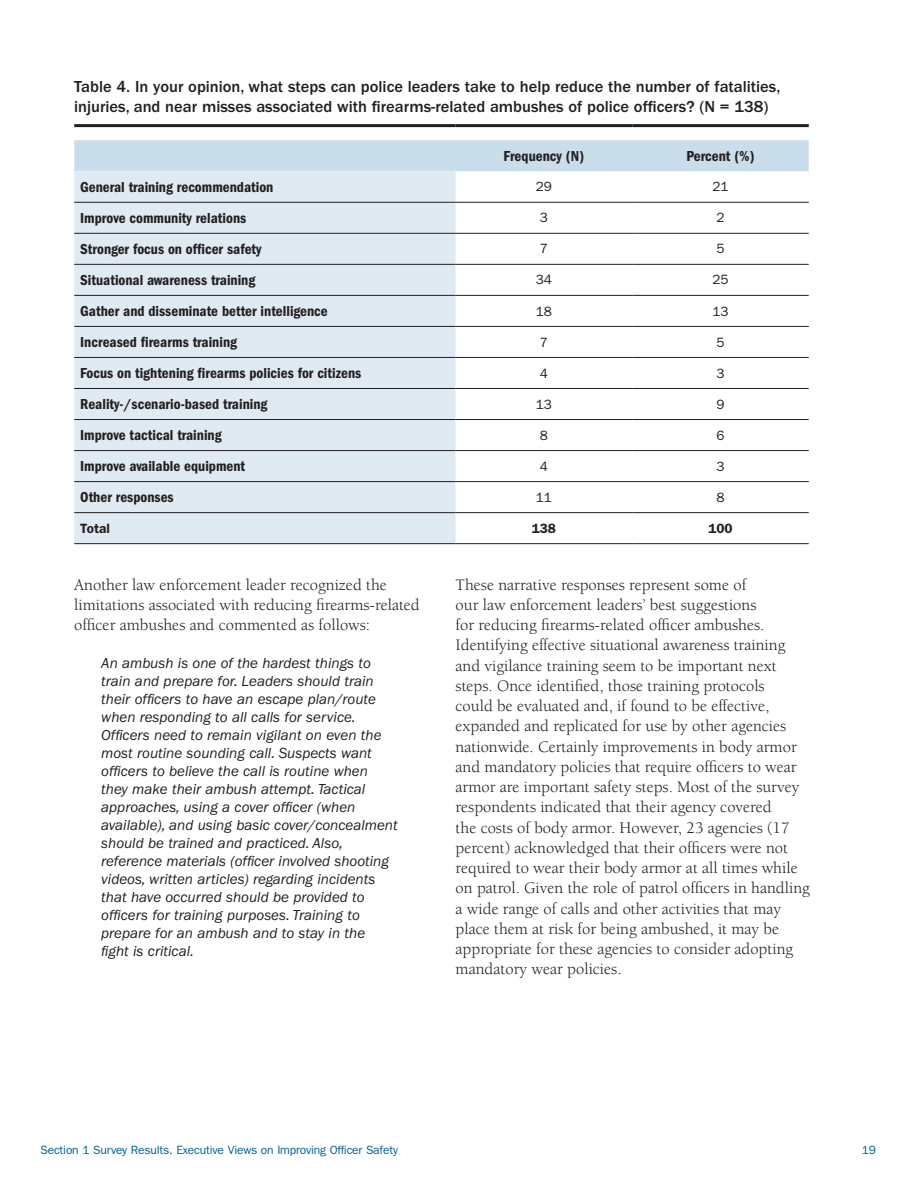
<style>
.page{position:relative;width:918px;height:1188px;background:#fff}
.page>*{position:absolute;margin:0;border:0;box-sizing:border-box;transform-origin:0 0}
.Text{font:16.5px/20.2px "Berkeley Std";color:#231f20}
.graphic_i_d{font:500 16.5px/19.8px "ITC Franklin Gothic Std";color:#231f20}
.Text_Indent{font:italic 15px/18px "ITC Franklin Gothic Std";color:#231f20}
.graphic_head_01-left{font:15px "ITC Franklin Gothic Std Dm Cd";color:#231f20}
.graphic_head_01{font:15px "ITC Franklin Gothic Std Dm Cd";color:#231f20}
.graphic_text_ctr{font:13.5px "ITC Franklin Gothic Std";color:#231f20}
.total_ctr{font:600 13.5px "ITC Franklin Gothic Std";color:#231f20}
.total_left{font:600 13.5px "ITC Franklin Gothic Std";color:#231f20}
.t1{font:12px "ITC Franklin Gothic Std";letter-spacing:-.015em;color:#00619c}
</style>
<div class="page">
<div style="left:74px;top:140px;width:735px;height:31px;background:#caddeb"></div>
<div style="left:74px;top:171px;width:382px;height:372px;background:#e0eaf3"></div>
<hr style="left:74px;top:202px;width:382px;height:1px;background:#231f20">
<hr style="left:456px;top:202px;width:176px;height:1px;background:#231f20">
<hr style="left:632px;top:202px;width:177px;height:1px;background:#231f20">
<hr style="left:74px;top:233px;width:382px;height:1px;background:#231f20">
<hr style="left:456px;top:233px;width:176px;height:1px;background:#231f20">
<hr style="left:632px;top:233px;width:177px;height:1px;background:#231f20">
<hr style="left:74px;top:264px;width:382px;height:1px;background:#231f20">
<hr style="left:456px;top:264px;width:176px;height:1px;background:#231f20">
<hr style="left:632px;top:264px;width:177px;height:1px;background:#231f20">
<hr style="left:74px;top:295px;width:382px;height:1px;background:#231f20">
<hr style="left:456px;top:295px;width:176px;height:1px;background:#231f20">
<hr style="left:632px;top:295px;width:177px;height:1px;background:#231f20">
<hr style="left:74px;top:326px;width:382px;height:1px;background:#231f20">
<hr style="left:456px;top:326px;width:176px;height:1px;background:#231f20">
<hr style="left:632px;top:326px;width:177px;height:1px;background:#231f20">
<hr style="left:74px;top:357px;width:382px;height:1px;background:#231f20">
<hr style="left:456px;top:357px;width:176px;height:1px;background:#231f20">
<hr style="left:632px;top:357px;width:177px;height:1px;background:#231f20">
<hr style="left:74px;top:388px;width:382px;height:1px;background:#231f20">
<hr style="left:456px;top:388px;width:176px;height:1px;background:#231f20">
<hr style="left:632px;top:388px;width:177px;height:1px;background:#231f20">
<hr style="left:74px;top:419px;width:382px;height:1px;background:#231f20">
<hr style="left:456px;top:419px;width:176px;height:1px;background:#231f20">
<hr style="left:632px;top:419px;width:177px;height:1px;background:#231f20">
<hr style="left:74px;top:450px;width:382px;height:1px;background:#231f20">
<hr style="left:456px;top:450px;width:176px;height:1px;background:#231f20">
<hr style="left:632px;top:450px;width:177px;height:1px;background:#231f20">
<hr style="left:456px;top:481px;width:176px;height:1px;background:#231f20">
<hr style="left:632px;top:481px;width:177px;height:1px;background:#231f20">
<hr style="left:74px;top:512px;width:382px;height:1px;background:#231f20">
<hr style="left:456px;top:512px;width:176px;height:1px;background:#231f20">
<hr style="left:632px;top:512px;width:177px;height:1px;background:#231f20">
<hr style="left:74px;top:481px;width:382px;height:1px;background:#231f20">
<hr style="left:74px;top:543px;width:382px;height:1px;background:#231f20">
<hr style="left:456px;top:543px;width:176px;height:1px;background:#231f20">
<hr style="left:632px;top:543px;width:177px;height:1px;background:#231f20">
<hr style="left:74px;top:124px;width:382px;height:3px;background:#231f20">
<hr style="left:456px;top:124px;width:176px;height:3px;background:#231f20">
<hr style="left:632px;top:124px;width:177px;height:3px;background:#231f20">
<p class="graphic_i_d" style="left:74px;top:77px;width:708px">Table 4. In your opinion, what steps can police leaders take to help reduce the number of fatalities, injuries, and near misses associated with firearms-related ambushes of police officers? (N = 138)</p>
<p class="graphic_head_01" style="left:503px;top:147px;width:83px">Frequency (N)</p>
<p class="graphic_head_01" style="left:686px;top:147px;width:70px">Percent (%)</p>
<p class="graphic_head_01-left" style="left:80px;top:178px;width:195px">General training recommendation</p>
<p class="graphic_text_ctr" style="left:536px;top:179px;width:18px">29</p>
<p class="graphic_text_ctr" style="left:712px;top:179px;width:18px">21</p>
<p class="graphic_head_01-left" style="left:80px;top:209px;width:168px">Improve community relations</p>
<p class="graphic_text_ctr" style="left:540px;top:210px;width:10px">3</p>
<p class="graphic_text_ctr" style="left:716px;top:210px;width:10px">2</p>
<p class="graphic_head_01-left" style="left:80px;top:240px;width:183px">Stronger focus on officer safety</p>
<p class="graphic_text_ctr" style="left:540px;top:241px;width:10px">7</p>
<p class="graphic_text_ctr" style="left:716px;top:241px;width:10px">5</p>
<p class="graphic_head_01-left" style="left:80px;top:271px;width:177px">Situational awareness training</p>
<p class="graphic_text_ctr" style="left:536px;top:272px;width:18px">34</p>
<p class="graphic_text_ctr" style="left:712px;top:272px;width:18px">25</p>
<p class="graphic_head_01-left" style="left:80px;top:303px;width:249px">Gather and disseminate better intelligence</p>
<p class="graphic_text_ctr" style="left:536px;top:303px;width:18px">18</p>
<p class="graphic_text_ctr" style="left:712px;top:303px;width:18px">13</p>
<p class="graphic_head_01-left" style="left:80px;top:334px;width:158px">Increased firearms training</p>
<p class="graphic_text_ctr" style="left:540px;top:334px;width:10px">7</p>
<p class="graphic_text_ctr" style="left:716px;top:334px;width:10px">5</p>
<p class="graphic_head_01-left" style="left:80px;top:365px;width:283px">Focus on tightening firearms policies for citizens</p>
<p class="graphic_text_ctr" style="left:540px;top:365px;width:10px">4</p>
<p class="graphic_text_ctr" style="left:716px;top:365px;width:10px">3</p>
<p class="graphic_head_01-left" style="left:80px;top:396px;width:189px">Reality-/scenario-based training</p>
<p class="graphic_text_ctr" style="left:536px;top:396px;width:18px">13</p>
<p class="graphic_text_ctr" style="left:716px;top:396px;width:10px">9</p>
<p class="graphic_head_01-left" style="left:80px;top:427px;width:143px">Improve tactical training</p>
<p class="graphic_text_ctr" style="left:540px;top:427px;width:10px">8</p>
<p class="graphic_text_ctr" style="left:716px;top:427px;width:10px">6</p>
<p class="graphic_head_01-left" style="left:80px;top:458px;width:166px">Improve available equipment</p>
<p class="graphic_text_ctr" style="left:540px;top:458px;width:10px">4</p>
<p class="graphic_text_ctr" style="left:716px;top:458px;width:10px">3</p>
<p class="graphic_head_01-left" style="left:80px;top:489px;width:95px">Other responses</p>
<p class="graphic_text_ctr" style="left:536px;top:489px;width:18px">11</p>
<p class="graphic_text_ctr" style="left:716px;top:489px;width:10px">8</p>
<p class="total_left" style="left:80px;top:520px;width:31px">Total</p>
<p class="total_ctr" style="left:532px;top:520px;width:26px">138</p>
<p class="total_ctr" style="left:708px;top:520px;width:26px">100</p>
<p class="Text" style="left:74px;top:575px;width:347px">Another law enforcement leader recognized the limitations associated with reducing firearms-related officer ambushes and commented as follows:</p>
<p class="Text_Indent" style="left:101px;top:655px;width:298px">An ambush is one of the hardest things to train and prepare for. Leaders should train their officers to have an escape plan/route when responding to all calls for service.<br>Officers need to remain vigilant on even the most routine sounding call. Suspects want officers to believe the call is routine when they make their ambush attempt. Tactical approaches, using a cover officer (when available), and using basic cover/concealment should be trained and practiced. Also, reference materials (officer involved shooting videos, written articles) regarding incidents that have occurred should be provided to officers for training purposes. Training to prepare for an ambush and to stay in the<br>fight is critical.</p>
<p class="Text" style="left:456px;top:575px;width:356px">These narrative responses represent some of<br>our law enforcement leaders’ best suggestions<br>for reducing firearms-related officer ambushes.<br>Identifying effective situational awareness training and vigilance training seem to be important next steps. Once identified, those training protocols<br>could be evaluated and, if found to be effective, expanded and replicated for use by other agencies nationwide. Certainly improvements in body armor and mandatory policies that require officers to wear armor are important safety steps. Most of the survey respondents indicated that their agency covered<br>the costs of body armor. However, 23 agencies (17 percent) acknowledged that their officers were not required to wear their body armor at all times while on patrol. Given the role of patrol officers in handling a wide range of calls and other activities that may place them at risk for being ambushed, it may be appropriate for these agencies to consider adopting mandatory wear policies.</p>
<p class="t1" style="left:40px;top:1143px;width:359px">Section 1 Survey Results. Executive Views on Improving Officer Safety</p>
<p class="t1" style="left:862px;top:1143px;width:16px">19</p>
</div>
